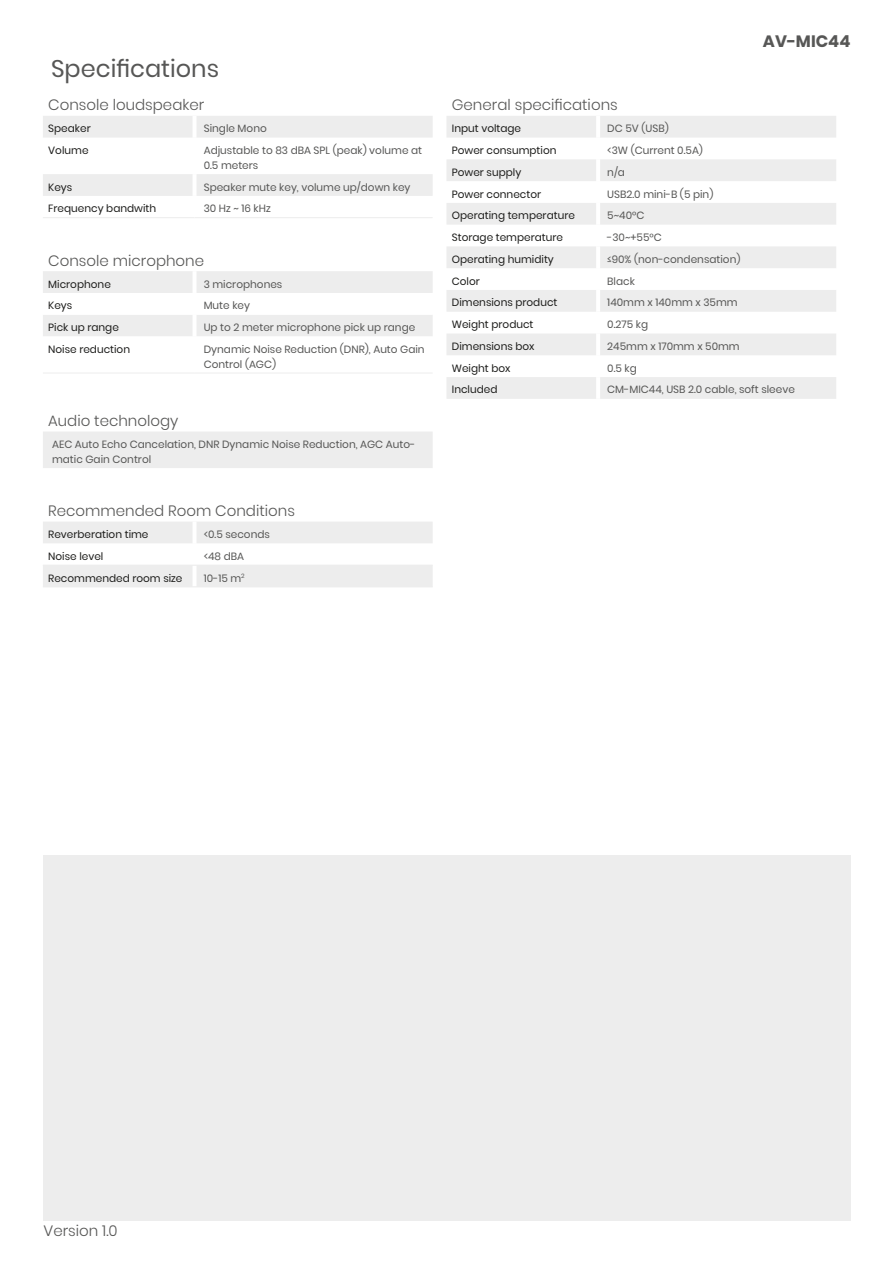
<style>
.page{position:relative;width:893px;height:1263px;background:#fff}
.page>*{position:absolute;margin:0;border:0;box-sizing:border-box;transform-origin:0 0}
.t1{font:24px "Poppins";color:#575756}
.Kop_Ondertitel{font:700 16.5px "Poppins";color:#575756}
.Basistekst{font:300 15px "Poppins";color:#575756}
.tabel_specificaties{font:10.5px/14.7px "Poppins";color:#575756}
.tabel_features{font:10.5px "Poppins";color:#1d1d1b}
</style>
<div class="page">
<div style="left:43px;top:855px;width:807px;height:365px;background:#ededed"></div>
<svg style="left:447px;top:116px;width:389px;height:283px;fill:#ededed"></svg>
<hr style="left:596px;top:116px;width:4px;height:22px;background:#fff">
<hr style="left:596px;top:138px;width:4px;height:21px;background:#fff">
<hr style="left:596px;top:159px;width:4px;height:22px;background:#fff">
<hr style="left:596px;top:181px;width:4px;height:22px;background:#fff">
<hr style="left:596px;top:203px;width:4px;height:22px;background:#fff">
<hr style="left:596px;top:225px;width:4px;height:21px;background:#fff">
<hr style="left:596px;top:246px;width:4px;height:22px;background:#fff">
<hr style="left:596px;top:268px;width:4px;height:22px;background:#fff">
<hr style="left:596px;top:290px;width:4px;height:22px;background:#fff">
<hr style="left:596px;top:312px;width:4px;height:21px;background:#fff">
<hr style="left:596px;top:333px;width:4px;height:22px;background:#fff">
<hr style="left:596px;top:355px;width:4px;height:22px;background:#fff">
<hr style="left:596px;top:377px;width:4px;height:22px;background:#fff">
<svg style="left:43px;top:116px;width:390px;height:177px"></svg>
<div style="left:43px;top:315px;width:390px;height:21px;background:#ededed"></div>
<hr style="left:193px;top:116px;width:4px;height:22px;background:#fff">
<hr style="left:193px;top:138px;width:4px;height:36px;background:#fff">
<hr style="left:193px;top:174px;width:4px;height:22px;background:#fff">
<hr style="left:193px;top:196px;width:4px;height:21px;background:#fff">
<hr style="left:193px;top:271px;width:4px;height:22px;background:#fff">
<hr style="left:193px;top:315px;width:4px;height:21px;background:#fff">
<hr style="left:43px;top:373px;width:152px;height:1px;background:#ededed">
<hr style="left:195px;top:373px;width:238px;height:1px;background:#ededed">
<hr style="left:43px;top:217px;width:152px;height:1px;background:#ededed">
<hr style="left:195px;top:217px;width:238px;height:1px;background:#ededed">
<svg style="left:43px;top:432px;width:390px;height:154px;fill:#ededed"></svg>
<hr style="left:193px;top:522px;width:4px;height:21px;background:#fff">
<hr style="left:193px;top:543px;width:4px;height:22px;background:#fff">
<hr style="left:193px;top:565px;width:4px;height:21px;background:#fff">
<hr style="left:43px;top:565px;width:152px;height:1px;background:#ededed">
<hr style="left:195px;top:565px;width:238px;height:1px;background:#ededed">
<hr style="left:43px;top:586px;width:152px;height:1px;background:#ededed">
<hr style="left:195px;top:586px;width:238px;height:1px;background:#ededed">
<h1 class="t1" style="left:51px;top:55px;width:170px">Specifications</h1>
<p class="Basistekst" style="left:48px;top:96px;width:158px">Console loudspeaker</p>
<p class="tabel_features" style="left:48px;top:122px;width:44px">Speaker</p>
<p class="tabel_specificaties" style="left:204px;top:121px;width:65px">Single Mono</p>
<p class="tabel_features" style="left:48px;top:144px;width:42px">Volume</p>
<p class="tabel_specificaties" style="left:204px;top:143px;width:220px">Adjustable to 83 dBA SPL (peak) volume at<br>0.5 meters</p>
<p class="tabel_features" style="left:48px;top:181px;width:26px">Keys</p>
<p class="tabel_specificaties" style="left:204px;top:180px;width:208px">Speaker mute key, volume up/down key</p>
<p class="tabel_features" style="left:48px;top:203px;width:109px">Frequency bandwith</p>
<p class="tabel_specificaties" style="left:204px;top:201px;width:68px">30 Hz ~ 16 kHz</p>
<p class="Basistekst" style="left:48px;top:252px;width:157px">Console microphone</p>
<p class="tabel_features" style="left:48px;top:278px;width:64px">Microphone</p>
<p class="tabel_specificaties" style="left:204px;top:277px;width:80px">3 microphones</p>
<p class="tabel_features" style="left:48px;top:300px;width:26px">Keys</p>
<p class="tabel_specificaties" style="left:204px;top:298px;width:48px">Mute key</p>
<p class="tabel_features" style="left:48px;top:321px;width:72px">Pick up range</p>
<p class="tabel_specificaties" style="left:204px;top:320px;width:213px">Up to 2 meter microphone pick up range</p>
<p class="tabel_features" style="left:48px;top:343px;width:83px">Noise reduction</p>
<p class="tabel_specificaties" style="left:204px;top:342px;width:223px">Dynamic Noise Reduction (DNR), Auto Gain<br>Control (AGC)</p>
<p class="Basistekst" style="left:48px;top:412px;width:132px">Audio technology</p>
<p class="tabel_specificaties" style="left:52px;top:437px;width:365px">AEC Auto Echo Cancelation, DNR Dynamic Noise Reduction, AGC Auto&shy;matic Gain Control</p>
<p class="Basistekst" style="left:48px;top:502px;width:248px">Recommended Room Conditions</p>
<p class="tabel_features" style="left:48px;top:528px;width:102px">Reverberation time</p>
<p class="tabel_specificaties" style="left:204px;top:527px;width:68px">&lt;0.5 seconds</p>
<p class="tabel_features" style="left:48px;top:550px;width:57px">Noise level</p>
<p class="tabel_specificaties" style="left:204px;top:549px;width:42px">&lt;48 dBA</p>
<p class="tabel_features" style="left:48px;top:572px;width:136px">Recommended room size</p>
<p class="tabel_specificaties" style="left:204px;top:571px;width:42px">10-15 m<sup>2</sup></p>
<p class="Kop_Ondertitel" style="left:763px;top:32px;width:89px">AV-MIC44</p>
<p class="Basistekst" style="left:452px;top:96px;width:167px">General specifications</p>
<p class="tabel_features" style="left:452px;top:122px;width:71px">Input voltage</p>
<p class="tabel_specificaties" style="left:607px;top:121px;width:63px">DC 5V (USB)</p>
<p class="tabel_features" style="left:452px;top:144px;width:106px">Power consumption</p>
<p class="tabel_specificaties" style="left:607px;top:143px;width:97px">&lt;3W (Current 0.5A)</p>
<p class="tabel_features" style="left:452px;top:166px;width:71px">Power supply</p>
<p class="tabel_specificaties" style="left:607px;top:165px;width:19px">n/a</p>
<p class="tabel_features" style="left:452px;top:188px;width:91px">Power connector</p>
<p class="tabel_specificaties" style="left:607px;top:187px;width:108px">USB2.0 mini-B (5 pin)</p>
<p class="tabel_features" style="left:452px;top:210px;width:125px">Operating temperature</p>
<p class="tabel_specificaties" style="left:607px;top:208px;width:39px">5~40°C</p>
<p class="tabel_features" style="left:452px;top:231px;width:113px">Storage temperature</p>
<p class="tabel_specificaties" style="left:607px;top:230px;width:56px">-30~+55°C</p>
<p class="tabel_features" style="left:452px;top:253px;width:103px">Operating humidity</p>
<p class="tabel_specificaties" style="left:607px;top:252px;width:135px">≤90% (non-condensation)</p>
<p class="tabel_features" style="left:452px;top:275px;width:30px">Color</p>
<p class="tabel_specificaties" style="left:607px;top:274px;width:29px">Black</p>
<p class="tabel_features" style="left:452px;top:297px;width:107px">Dimensions product</p>
<p class="tabel_specificaties" style="left:607px;top:295px;width:132px">140mm x 140mm x 35mm</p>
<p class="tabel_features" style="left:452px;top:318px;width:83px">Weight product</p>
<p class="tabel_specificaties" style="left:607px;top:317px;width:42px">0.275 kg</p>
<p class="tabel_features" style="left:452px;top:340px;width:84px">Dimensions box</p>
<p class="tabel_specificaties" style="left:607px;top:339px;width:134px">245mm x 170mm x 50mm</p>
<p class="tabel_features" style="left:452px;top:362px;width:60px">Weight box</p>
<p class="tabel_specificaties" style="left:607px;top:361px;width:31px">0.5 kg</p>
<p class="tabel_features" style="left:452px;top:384px;width:47px">Included</p>
<p class="tabel_specificaties" style="left:607px;top:382px;width:189px">CM-MIC44, USB 2.0 cable, soft sleeve</p>
<h3 class="Basistekst" style="left:44px;top:1222px;width:76px">Version 1.0</h3>
</div>
